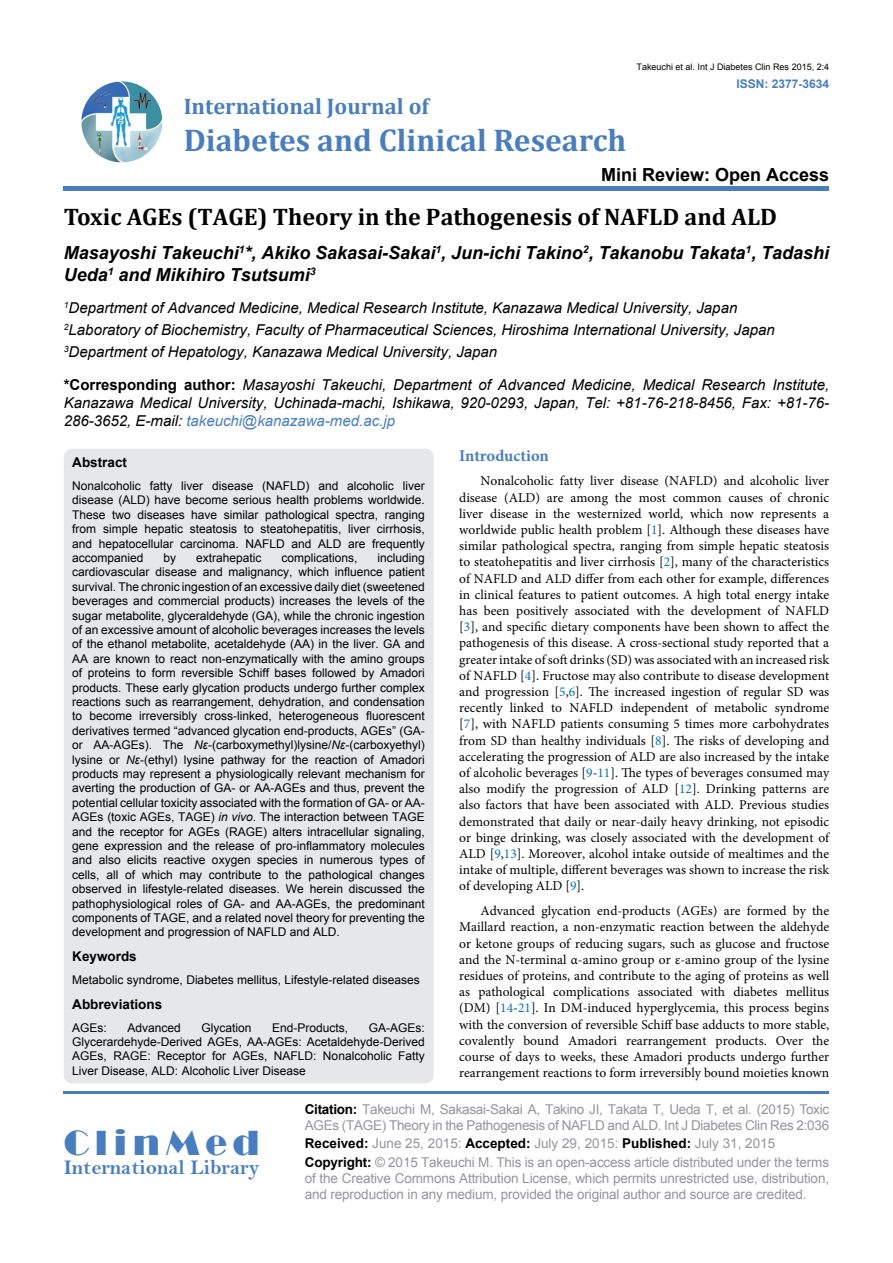
<style>
.page{position:relative;width:893px;height:1263px;background:#fff}
.page>*{position:absolute;margin:0;border:0;box-sizing:border-box;transform-origin:0 0}
.t1{font:36px "Broadway";letter-spacing:.16em;color:#487ec0}
.t2{font:700 31.5px "Cambria";color:#487ec0}
.t3{font:700 24px "Cambria";color:#000}
.t4{font:700 22.5px "Cambria";color:#487ec0}
.t5{font:21px "Bell MT Bold";color:#487ec0}
.t6{font:italic 700 18px/21.6px "Arial";color:#000}
.t7{font:700 18px "Arial";color:#000}
.t8{font:700 16.5px "Minion Pro";letter-spacing:-.005em;color:#487ec0}
.t9{font:italic 15px/22.2px "Arial";color:#000}
.t10{font:13.5px/16.2px "Minion Pro";color:#000;text-align:justify}
.t11{font:13.5px/16.2px "Arial";letter-spacing:-.01em;color:#939598}
.t12{font:700 13.5px "Arial";color:#000}
.t13{font:12px/14.4px "Arial";color:#000;text-align:justify}
.t14{font:700 12px "Arial";color:#487ec0}
.t15{font:9px "Arial";color:#000}
.s1{font-weight:700;font-style:normal}
.s2{color:#487ec0}
.s3{color:#0072bc}
.s4{font-style:italic}
.s5{font-weight:700;color:#000}
</style>
<div class="page">
<img style="left:81px;top:81px;width:81px;height:81px;border-radius:41px">
<div style="left:64px;top:186px;width:765px;height:5px;background:#487ec0"></div>
<hr style="left:64px;top:1092px;width:765px;height:2px;background:#487ec0">
<div style="left:64px;top:449px;width:370px;height:634px;background:#e6e7e8;border-radius:9px"></div>
<p class="t15" style="left:637px;top:61px;width:194px">Takeuchi et al. Int J Diabetes Clin Res 2015, 2:4</p>
<p class="t14" style="left:736px;top:75px;width:94px">ISSN: 2377-3634</p>
<h3 class="t4" style="left:184px;top:90px;width:247px">International Journal of</h3>
<h2 class="t2" style="left:184px;top:118px;width:444px">Diabetes and Clinical Research</h2>
<h3 class="t7" style="left:601px;top:162px;width:230px">Mini Review: Open Access</h3>
<h3 class="t3" style="left:64px;top:200px;width:715px">Toxic AGEs (TAGE) Theory in the Pathogenesis of NAFLD and ALD</h3>
<h3 class="t6" style="left:64px;top:243px;width:767px">Masayoshi Takeuchi<sup>1</sup>*, Akiko Sakasai-Sakai<sup>1</sup>, Jun-ichi Takino<sup>2</sup>, Takanobu Takata<sup>1</sup>, Tadashi<br>Ueda<sup>1</sup> and Mikihiro Tsutsumi<sup>3</sup></h3>
<p class="t9" style="left:64px;top:297px;width:712px"><sup>1</sup>Department of Advanced Medicine, Medical Research Institute, Kanazawa Medical University, Japan<br><sup>2</sup>Laboratory of Biochemistry, Faculty of Pharmaceutical Sciences, Hiroshima International University, Japan<br><sup>3</sup>Department of Hepatology, Kanazawa Medical University, Japan</p>
<p class="t9" style="left:64px;top:376px;width:767px;line-height:18px;text-align:justify"><span class="s1">*Corresponding author:</span> Masayoshi Takeuchi, Department of Advanced Medicine, Medical Research Institute, Kanazawa Medical University, Uchinada-machi, Ishikawa, 920-0293, Japan, Tel: +81-76-218-8456, Fax: +81-76- 286-3652, E-mail: <span class="s2">takeuchi@kanazawa-med.ac.jp</span></p>
<p class="t12" style="left:72px;top:453px;width:56px">Abstract</p>
<p class="t13" style="left:72px;top:478px;width:354px">Nonalcoholic fatty liver disease (NAFLD) and alcoholic liver disease (ALD) have become serious health problems worldwide.<br>These two diseases have similar pathological spectra, ranging from simple hepatic steatosis to steatohepatitis, liver cirrhosis, and hepatocellular carcinoma. NAFLD and ALD are frequently accompanied</p>
<p class="t8" style="left:459px;top:444px;width:91px">Introduction</p>
<p class="t10" style="left:459px;top:473px;width:371px;text-indent:21px">Nonalcoholic fatty liver disease (NAFLD) and alcoholic liver disease (ALD) are among the most common causes of chronic liver disease in the westernized world, which now represents a worldwide public health problem [<span class="s3">1</span>]. Although these diseases have similar pathological spectra, ranging from simple hepatic steatosis to steatohepatitis and liver cirrhosis [<span class="s3">2</span>], many of the characteristics of NAFLD and ALD differ from each other for example, differences in clinical features to patient outcomes. A high total energy intake has been positively associated with the development of NAFLD [<span class="s3">3</span>], and specific dietary components have been shown to affect the pathogenesis of this disease. A cross-sectional study reported that a greater intake of soft drinks (SD) was associated with an increased risk of NAFLD [<span class="s3">4</span>]. Fructose may also contribute to disease development and progression [<span class="s3">5</span>,<span class="s3">6</span>]. The increased ingestion of regular SD was recently linked to NAFLD independent of metabolic syndrome [<span class="s3">7</span>], with NAFLD patients consuming 5 times more carbohydrates from SD than healthy individuals [<span class="s3">8</span>]. The risks of developing and accelerating the progression of ALD are also increased by the intake of alcoholic beverages [<span class="s3">9</span>-<span class="s3">11</span>]. The types of beverages consumed may also modify the progression of ALD [<span class="s3">12</span>]. Drinking patterns are also factors that have been associated with ALD. Previous studies demonstrated that daily or near-daily heavy drinking, not episodic or binge drinking, was closely associated with the development of ALD [<span class="s3">9</span>,<span class="s3">13</span>]. Moreover, alcohol intake outside of mealtimes and the intake of multiple, different beverages was shown to increase the risk of developing ALD [<span class="s3">9</span>].</p>
<p class="t10" style="left:459px;top:903px;width:371px;text-indent:21px">Advanced glycation end-products (AGEs) are formed by the Maillard reaction, a non-enzymatic reaction between the aldehyde or ketone groups of reducing sugars, such as glucose and fructose and the N-terminal α-amino group or ε-amino group of the lysine residues of proteins, and contribute to the aging of proteins as well as pathological complications associated with diabetes mellitus (DM) [<span class="s3">14</span>-<span class="s3">21</span>]. In DM-induced hyperglycemia, this process begins with the conversion of reversible Schiff base adducts to more stable, covalently bound Amadori rearrangement products. Over the course of days to weeks, these Amadori products undergo further rearrangement reactions to form irreversibly bound moieties known</p>
<p class="t13" style="left:72px;top:550px;width:354px;text-indent:305px">including cardiovascular disease and malignancy, which influence patient survival. The chronic ingestion of an excessive daily diet (sweetened beverages and commercial products) increases the levels of the sugar metabolite, glyceraldehyde (GA), while the chronic ingestion of an excessive amount of alcoholic beverages increases the levels of the ethanol metabolite, acetaldehyde (AA) in the liver. GA and AA are known to react non-enzymatically with the amino groups of proteins to form reversible Schiff bases followed by Amadori products. These early glycation products undergo further complex reactions such as rearrangement, dehydration, and condensation to become irreversibly cross-linked, heterogeneous fluorescent derivatives termed “advanced glycation end-products, AGEs” (GA&shy;or AA-AGEs). The <span class="s4">Nε</span>-(carboxymethyl)lysine/<span class="s4">Nε</span>-(carboxyethyl) lysine or <span class="s4">Nε</span>-(ethyl) lysine pathway for the reaction of Amadori products may represent a physiologically relevant mechanism for averting the production of GA- or AA-AGEs and thus, prevent the potential cellular toxicity associated with the formation of GA- or AA-AGEs (toxic AGEs, TAGE) <span class="s4">in vivo</span>. The interaction between TAGE and the receptor for AGEs (RAGE) alters intracellular signaling, gene expression and the release of pro-inflammatory molecules and also elicits reactive oxygen species in numerous types of cells, all of which may contribute to the pathological changes observed in lifestyle-related diseases. We herein discussed the pathophysiological roles of GA- and AA-AGEs, the predominant components of TAGE, and a related novel theory for preventing the development and progression of NAFLD and ALD.</p>
<p class="t12" style="left:72px;top:947px;width:66px">Keywords</p>
<p class="t13" style="left:72px;top:972px;width:349px">Metabolic syndrome, Diabetes mellitus, Lifestyle-related diseases</p>
<p class="t12" style="left:72px;top:994px;width:92px">Abbreviations</p>
<p class="t13" style="left:72px;top:1020px;width:36px">AGEs:</p>
<p class="t13" style="left:128px;top:1020px;width:55px">Advanced</p>
<p class="t13" style="left:202px;top:1020px;width:52px">Glycation</p>
<p class="t13" style="left:272px;top:1020px;width:78px">End-Products,</p>
<p class="t13" style="left:164px;top:550px;width:14px">by</p>
<p class="t13" style="left:196px;top:550px;width:67px">extrahepatic</p>
<p class="t13" style="left:281px;top:550px;width:78px">complications,</p>
<p class="t13" style="left:72px;top:1020px;width:354px;text-indent:296px">GA-AGEs:<br>Glycerardehyde-Derived AGEs, AA-AGEs: Acetaldehyde-Derived AGEs, RAGE: Receptor for AGEs, NAFLD: Nonalcoholic Fatty Liver Disease, ALD: Alcoholic Liver Disease</p>
<h1 class="t1" style="left:64px;top:1122px;width:197px">ClinMed</h1>
<h3 class="t5" style="left:64px;top:1155px;width:197px">International Library</h3>
<p class="t11" style="left:305px;top:1101px;width:526px"><span class="s5">Citation:</span> Takeuchi M, Sakasai-Sakai A, Takino JI, Takata T, Ueda T, et al. (2015) Toxic<br>AGEs (TAGE) Theory in the Pathogenesis of NAFLD and ALD. Int J Diabetes Clin Res 2:036</p>
<p class="t11" style="left:305px;top:1134px;width:526px;line-height:18.3px"><span class="s5">Received:</span> June 25, 2015: <span class="s5">Accepted:</span> July 29, 2015: <span class="s5">Published:</span> July 31, 2015<br><span class="s5">Copyright:</span> © 2015 Takeuchi M. This is an open-access article distributed under the terms</p>
<p class="t11" style="left:305px;top:1170px;width:526px">of the Creative Commons Attribution License, which permits unrestricted use, distribution, and reproduction in any medium, provided the original author and source are credited.</p>
</div>
